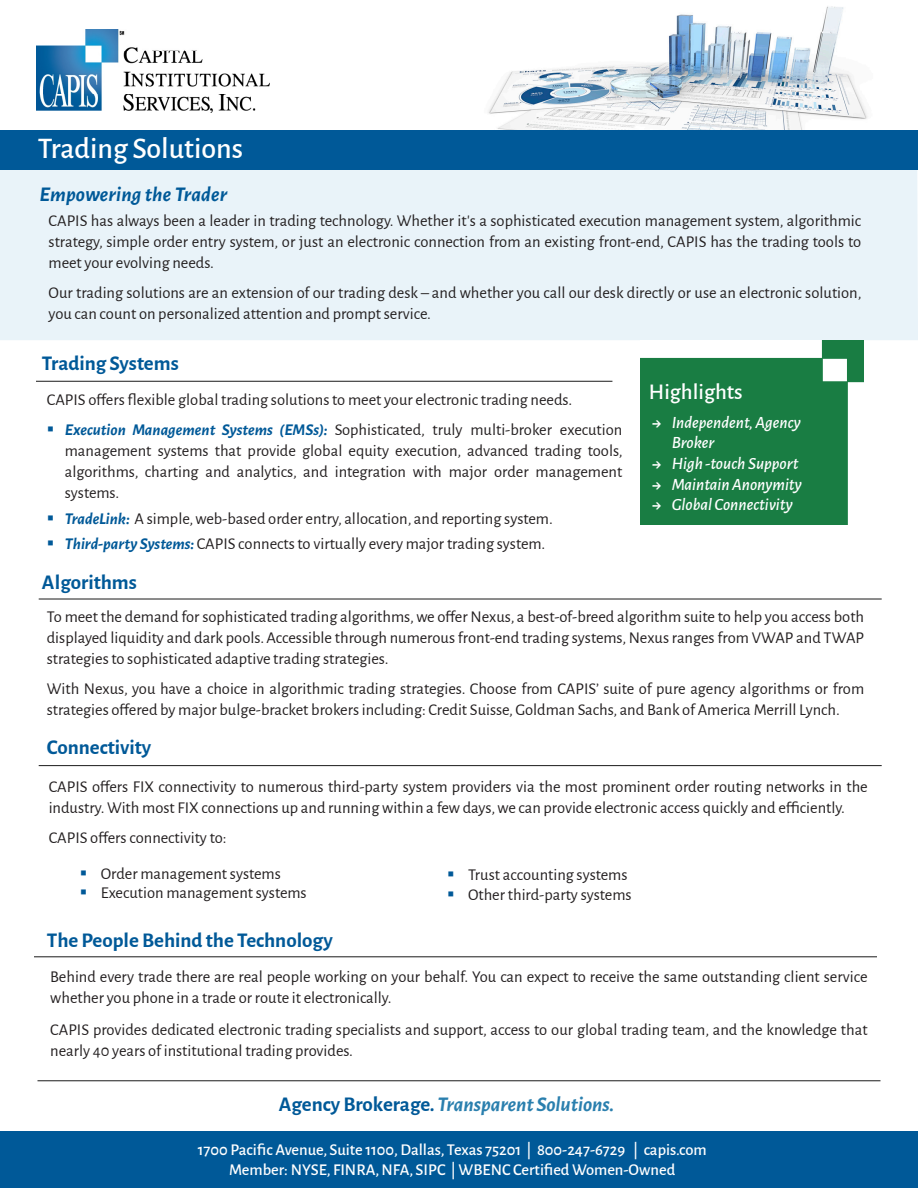
<style>
.page{position:relative;width:918px;height:1188px;background:#fff}
.page>*{position:absolute;margin:0;border:0;box-sizing:border-box;transform-origin:0 0}
.t1{font:500 30px "Alegreya Sans";color:#fff}
.t2{font:500 22.5px "Alegreya Sans";color:#fff}
.t3{font:700 21px "Alegreya Sans";color:#005998}
.t4{font:italic 700 21px "Alegreya Sans";color:#2a7fae}
.t5{font:italic 700 21px "Alegreya Sans";letter-spacing:.01em;color:#005998}
.t6{font:italic 500 17.25px/20.7px "Alegreya Sans";color:#fff}
.t7{font:16.5px/21px "Alegreya Sans";color:#231f20}
.t8{font:500 16.5px "Alegreya Sans";color:#fff}
.s1{font-weight:700;font-style:italic;color:#005998}
.s2{font-weight:700;font-style:normal}
.s3{font-style:normal;color:#005998}
</style>
<div class="page">
<img style="left:488px;top:6px;width:380px;height:124px">
<div style="left:0;top:169px;width:918px;height:171px;background:#e9f3f9"></div>
<div style="left:0;top:130px;width:918px;height:39px;background:#005998"></div>
<img style="left:36px;top:29px;width:234px;height:83px">
<img style="left:640px;top:340px;width:224px;height:185px">
<hr style="left:39px;top:598px;width:843px;height:2px;background:#333">
<div style="left:0;top:1132px;width:918px;height:56px;background:#005998"></div>
<hr style="left:34px;top:956px;width:843px;height:1px;background:#333">
<hr style="left:39px;top:765px;width:843px;height:1px;background:#333">
<hr style="left:36px;top:381px;width:576px;height:1px;background:#333">
<hr style="left:38px;top:1080px;width:842px;height:1px;background:#333">
<p class="t1" style="left:38px;top:127px;width:207px">Trading Solutions</p>
<p class="t5" style="left:40px;top:179px;width:189px">Empowering the Trader</p>
<p class="t7" style="left:49px;top:210px;width:814px;text-align:justify">CAPIS has always been a leader in trading technology. Whether it’s a sophisticated execution management system, algorithmic strategy, simple order entry system, or just an electronic connection from an existing front-end, CAPIS has the trading tools to meet your evolving needs.</p>
<p class="t7" style="left:49px;top:282px;width:814px">Our trading solutions are an extension of our trading desk – and whether you call our desk directly or use an electronic solution, you can count on personalized attention and prompt service.</p>
<p class="t3" style="left:42px;top:348px;width:138px">Trading Systems</p>
<p class="t7" style="left:47px;top:389px;width:527px">CAPIS offers flexible global trading solutions to meet your electronic trading needs.</p>
<p class="t7" style="left:65px;top:419px;width:559px;text-align:justify"><span class="s1">Execution Management Systems (EMSs):</span> Sophisticated, truly multi-broker execution management systems that provide global equity execution, advanced trading tools, algorithms, charting and analytics, and integration with major order management systems.</p>
<p class="t7" style="left:65px;top:507px;width:490px"><span class="s1">TradeLink:</span> A simple, web-based order entry, allocation, and reporting system.</p>
<p class="t7" style="left:65px;top:533px;width:482px"><span class="s1">Third-party Systems:</span> CAPIS connects to virtually every major trading system.</p>
<p class="t2" style="left:649px;top:376px;width:95px">Highlights</p>
<p class="t6" style="left:672px;top:411px;width:131px;text-indent:-20px"><span class="s2">→</span> Independent, Agency<br>Broker</p>
<p class="t6" style="left:652px;top:452px;width:148px"><span class="s2">→</span> High -touch Support</p>
<p class="t6" style="left:652px;top:473px;width:151px"><span class="s2">→</span> Maintain Anonymity</p>
<p class="t6" style="left:652px;top:494px;width:142px"><span class="s2">→</span> Global Connectivity</p>
<p class="t3" style="left:42px;top:567px;width:96px">Algorithms</p>
<p class="t7" style="left:47px;top:605px;width:819px;text-align:justify">To meet the demand for sophisticated trading algorithms, we offer Nexus, a best-of-breed algorithm suite to help you access both displayed liquidity and dark pools. Accessible through numerous front-end trading systems, Nexus ranges from VWAP and TWAP strategies to sophisticated adaptive trading strategies.</p>
<p class="t7" style="left:47px;top:677px;width:819px">With Nexus, you have a choice in algorithmic trading strategies. Choose from CAPIS’ suite of pure agency algorithms or from strategies offered by major bulge-bracket brokers including: Credit Suisse, Goldman Sachs, and Bank of America Merrill Lynch.</p>
<p class="t3" style="left:47px;top:732px;width:106px">Connectivity</p>
<p class="t7" style="left:49px;top:775px;width:821px">CAPIS offers FIX connectivity to numerous third-party system providers via the most prominent order routing networks in the industry. With most FIX connections up and running within a few days, we can provide electronic access quickly and efficiently.</p>
<p class="t7" style="left:49px;top:826px;width:179px">CAPIS offers connectivity to:</p>
<p class="t7" style="left:101px;top:862px;width:182px">Order management systems</p>
<p class="t7" style="left:101px;top:882px;width:207px">Execution management systems</p>
<p class="t3" style="left:47px;top:925px;width:288px">The People Behind the Technology</p>
<p class="t7" style="left:468px;top:864px;width:161px">Trust accounting systems</p>
<p class="t7" style="left:468px;top:883px;width:165px">Other third-party systems</p>
<p class="t7" style="left:50px;top:966px;width:819px">Behind every trade there are real people working on your behalf. You can expect to receive the same outstanding client service whether you phone in a trade or route it electronically.</p>
<p class="t7" style="left:50px;top:1018px;width:819px">CAPIS provides dedicated electronic trading specialists and support, access to our global trading team, and the knowledge that nearly 40 years of institutional trading provides.</p>
<p class="t4" style="left:279px;top:1089px;width:337px"><span class="s3">Agency Brokerage.</span> Transparent Solutions.</p>
<p class="t8" style="left:198px;top:1138px;width:511px">1700 Pacific Avenue, Suite 1100, Dallas, Texas 75201 | 800-247-6729 | capis.com</p>
<p class="t8" style="left:229px;top:1158px;width:448px">Member: NYSE, FINRA, NFA, SIPC | WBENC Certified Women-Owned</p>
</div>
